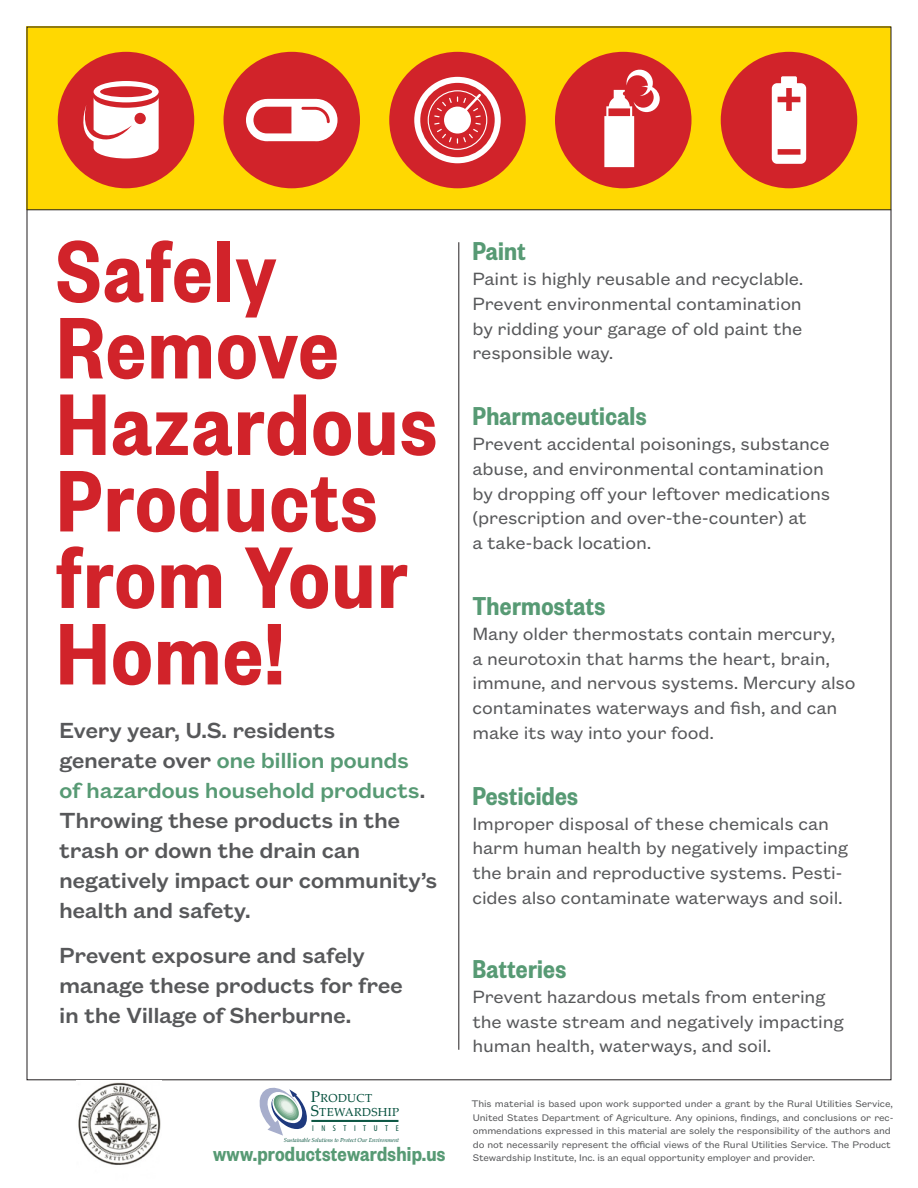
<style>
.page{position:relative;width:918px;height:1188px;background:#fff}
.page>*{position:absolute;margin:0;border:0;box-sizing:border-box;transform-origin:0 0}
.t1{font:600 96px/76.5px "Founders Grotesk Cond";letter-spacing:.02em;color:#d1232a}
.Category{font:600 28.5px "Founders Grotesk Cond";letter-spacing:.01em;color:#579a74}
.List_Text{font:600 28.5px "Founders Grotesk Cond";letter-spacing:.01em;color:#579a74}
.t2{font:500 24px/30px "Founders Grotesk Text";letter-spacing:-.02em;color:#57585a}
.t3{font:600 22.5px "Founders Grotesk Cond";letter-spacing:.01em;color:#579a74}
.Larger_TExt{font:19.5px/24.8px "Founders Grotesk Text";letter-spacing:-.01em;color:#57585a}
.Text{font:19.5px/24.8px "Founders Grotesk Text";letter-spacing:-.01em;color:#57585a}
.t4{font:11.55px/14px "Palatino Linotype";letter-spacing:.025em;color:#014d3a}
.t5{font:10.5px/13.5px "Founders Grotesk Text";letter-spacing:-.01em;color:#57585a}
.t6{font:condensed 8.4px "Myriad Pro";color:#004e3a}
.t7{font:italic 5.85px "Palatino Linotype";letter-spacing:-.015em;color:#004e3a}
.s1{color:#579a74}
.s2{font-size:15.45px}
</style>
<div class="page">
<div style="left:27px;top:27px;width:864px;height:183px;background:#ffd801"></div>
<hr style="left:459px;top:242px;width:1px;height:808px;background:#231f20">
<hr style="left:27px;top:210px;width:864px;height:1px;background:#231f20">
<svg style="left:259px;top:1087px;width:48px;height:49px"></svg>
<hr style="left:311px;top:1120px;width:87px;height:1px;background:#004e3a">
<hr style="left:311px;top:1121px;width:87px;height:1px;background:#004e3a">
<div style="left:58px;top:52px;width:136px;height:136px;background:#d1232a;border-radius:50%"></div>
<svg style="left:83px;top:81px;width:76px;height:77px"></svg>
<div style="left:224px;top:52px;width:136px;height:136px;background:#d1232a;border-radius:50%"></div>
<svg style="left:246px;top:99px;width:92px;height:42px"></svg>
<div style="left:555px;top:52px;width:137px;height:136px;background:#d1232a;border-radius:50%"></div>
<svg style="left:604px;top:69px;width:56px;height:98px"></svg>
<div style="left:721px;top:52px;width:136px;height:136px;background:#d1232a;border-radius:50%"></div>
<svg style="left:772px;top:76px;width:34px;height:88px;background:#f7d9da"></svg>
<div style="left:389px;top:52px;width:137px;height:136px;background:#d1232a;border-radius:50%"></div>
<svg style="left:414px;top:77px;width:87px;height:86px"></svg>
<img style="left:78px;top:1082px;width:83px;height:83px">
<p class="t1" style="left:56px;top:229px;width:382px">Safely<br>Remove<br>Hazardous<br>Products from Your<br>Home!</p>
<p class="Category" style="left:472px;top:234px;width:55px">Paint</p>
<p class="Larger_TExt" style="left:472px;top:265px;width:332px;text-align:justify">Paint is highly reusable and recyclable.<br>Prevent environmental contamination by ridding your garage of old paint the responsible way.</p>
<p class="Category" style="left:472px;top:399px;width:176px">Pharmaceuticals</p>
<p class="Larger_TExt" style="left:472px;top:430px;width:359px">Prevent accidental poisonings, substance abuse, and environmental contamination by dropping off your leftover medications (prescription and over-the-counter) at<br>a take-back location.</p>
<p class="Category" style="left:472px;top:589px;width:134px">Thermostats</p>
<p class="Larger_TExt" style="left:472px;top:620px;width:385px">Many older thermostats contain mercury,<br>a neurotoxin that harms the heart, brain, immune, and nervous systems. Mercury also contaminates waterways and fish, and can make its way into your food.</p>
<p class="t2" style="left:59px;top:714px;width:380px">Every year, U.S. residents generate over <span class="s1">one billion pounds<br>of hazardous household products</span>.<br>Throwing these products in the trash or down the drain can negatively impact our community’s health and safety.</p>
<p class="t2" style="left:59px;top:939px;width:345px">Prevent exposure and safely manage these products for free in the Village of Sherburne.</p>
<p class="List_Text" style="left:472px;top:778px;width:107px">Pesticides</p>
<p class="Text" style="left:472px;top:809px;width:377px">Improper disposal of these chemicals can harm human health by negatively impacting the brain and reproductive systems. Pesti&shy;cides also contaminate waterways and soil.</p>
<p class="Category" style="left:472px;top:952px;width:95px">Batteries</p>
<p class="Text" style="left:472px;top:983px;width:373px">Prevent hazardous metals from entering the waste stream and negatively impacting human health, waterways, and soil.</p>
<p class="t4" style="left:311px;top:1090px;width:90px"><span class="s2">P</span>RODUCT<br><span class="s2">S</span>TEWARDSHIP</p>
<p class="t7" style="left:284px;top:1136px;width:117px">Sustainable Solutions to Protect Our Environment</p>
<p class="t5" style="left:471px;top:1096px;width:424px">This material is based upon work supported under a grant by the Rural Utilities Service, United States Department of Agriculture. Any opinions, findings, and conclusions or rec&shy;ommendations expressed in this material are solely the responsibility of the authors and do not necessarily represent the official views of the Rural Utilities Service. The Product</p>
<p class="t6" style="left:312px;top:1123px;width:88px">I N S T I T U T E</p>
<p class="t3" style="left:213px;top:1140px;width:234px">www.productstewardship.us</p>
<p class="t5" style="left:473px;top:1150px;width:344px">Stewardship Institute, Inc. is an equal opportunity employer and provider.</p>
</div>
